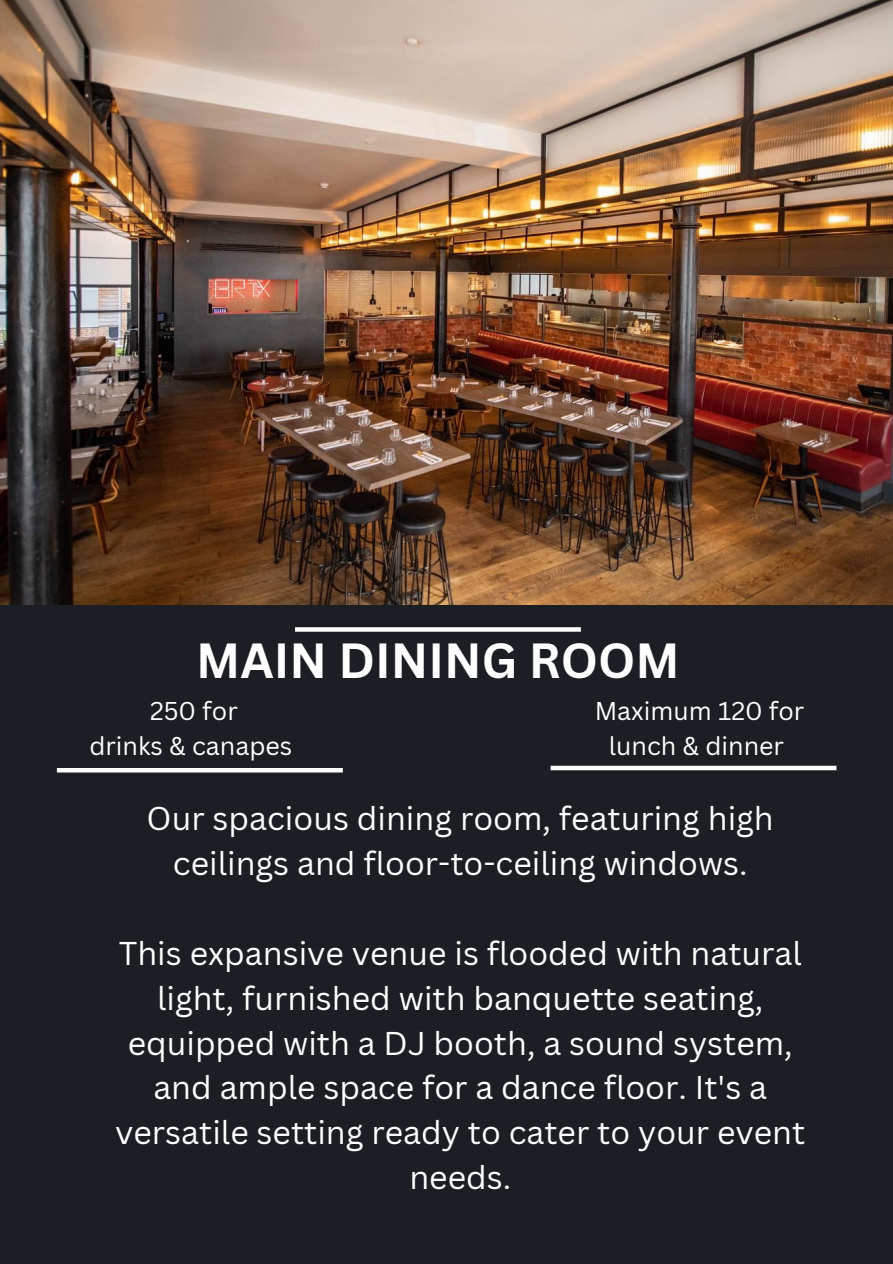
<style>
.page{position:relative;width:893px;height:1264px;background:#fff}
.page>*{position:absolute;margin:0;border:0;box-sizing:border-box;transform-origin:0 0}
.t1{font:700 48px "Canva Sans";color:#fff}
.t2{font:32.1px/44.8px "Canva Sans";color:#fff;text-align:center}
.t3{font:25.05px "Canva Sans";color:#fff}
</style>
<div class="page">
<div style="left:0;top:0;width:892px;height:1263px;background:#1b1e23"></div>
<svg style="left:295px;top:627px;width:286px;height:4px"></svg>
<img style="left:0;top:0;width:892px;height:604px">
<hr style="left:57px;top:768px;width:286px;height:4px;background:#fff">
<div style="left:550px;top:765px;width:286px;height:5px;background:#fff"></div>
<h1 class="t1" style="left:196px;top:626px;width:485px">MAIN DINING ROOM</h1>
<p class="t3" style="left:150px;top:693px;width:89px">250 for</p>
<p class="t3" style="left:89px;top:728px;width:204px">drinks &amp; canapes</p>
<h2 class="t3" style="left:594px;top:693px;width:211px">Maximum 120 for</h2>
<h2 class="t3" style="left:608px;top:728px;width:177px">lunch &amp; dinner</h2>
<p class="t2" style="left:147px;top:795px;width:628px">Our spacious dining room, featuring high ceilings and floor-to-ceiling windows.</p>
<p class="t2" style="left:115px;top:929px;width:691px">This expansive venue is flooded with natural light, furnished with banquette seating, equipped with a DJ booth, a sound system, and ample space for a dance floor. It's a versatile setting ready to cater to your event needs.</p>
</div>
